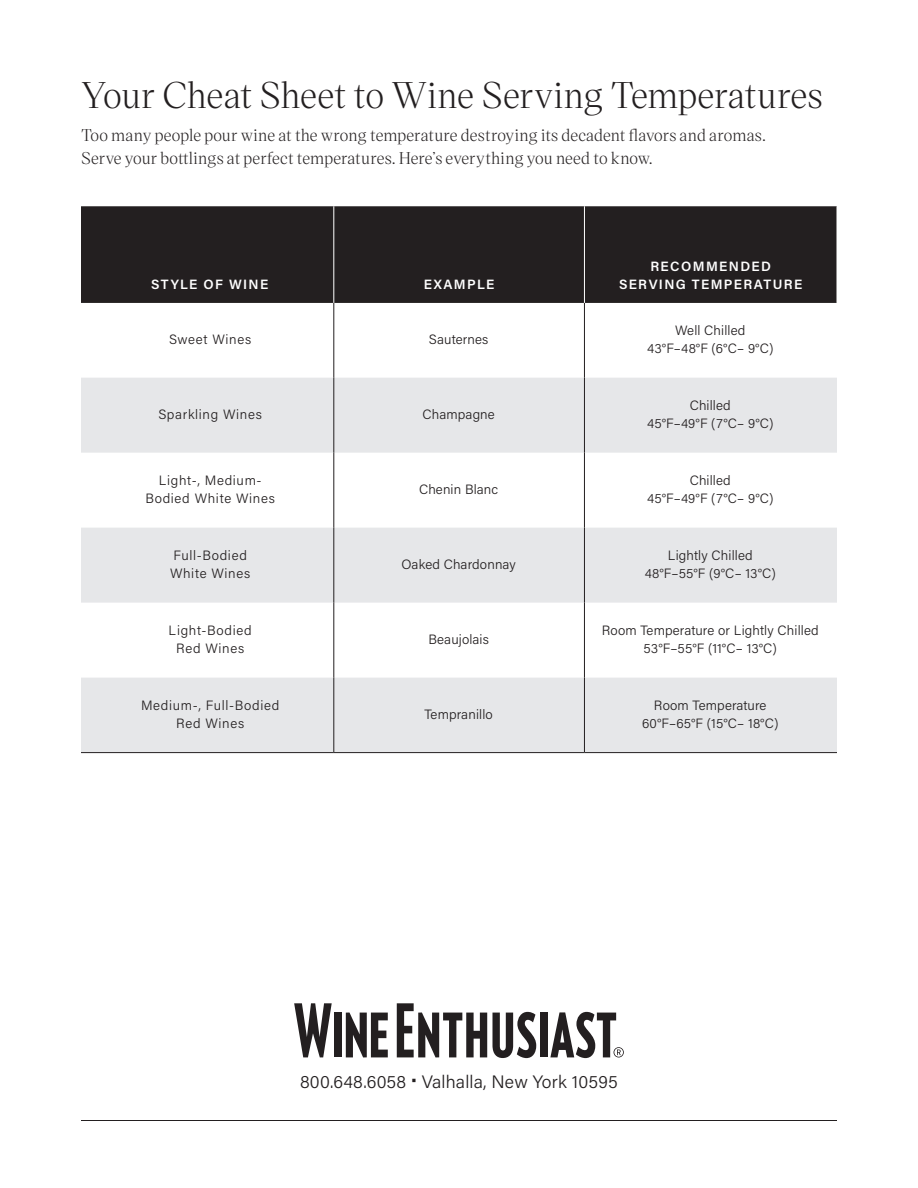
<style>
.page{position:relative;width:918px;height:1188px;background:#fff}
.page>*{position:absolute;margin:0;border:0;box-sizing:border-box;transform-origin:0 0}
.V22_Header_6-28{font:36px "Victor Serif";letter-spacing:-.01em;color:#231f20}
.t1{font:300 18px "Acumin Pro";letter-spacing:.01em;color:#231f20}
.V19_Subhead_1-12{font:16.5px/22.5px "Victor Serif";color:#231f20}
.t2{font:300 13.5px/18px "Acumin Pro";letter-spacing:.015em;color:#231f20;text-align:center}
.t3{font:300 13.5px/18px "Acumin Pro";letter-spacing:.05em;color:#231f20;text-align:center}
.t4{font:600 13.5px/18px "Acumin Pro";letter-spacing:.1em;color:#fff;text-align:center}
</style>
<div class="page">
<hr style="left:81px;top:1120px;width:756px;height:1px;background:#231f20">
<svg style="left:294px;top:1003px;width:38px;height:54px"></svg>
<div style="left:334px;top:1013px;width:7px;height:44px;background:#231f20"></div>
<svg style="left:346px;top:1013px;width:42px;height:44px"></svg>
<svg style="left:397px;top:1003px;width:139px;height:55px"></svg>
<div style="left:540px;top:1013px;width:7px;height:44px;background:#231f20"></div>
<svg style="left:550px;top:1012px;width:74px;height:46px"></svg>
<div style="left:81px;top:206px;width:756px;height:97px;background:#231f20"></div>
<svg style="left:81px;top:378px;width:756px;height:374px;fill:#e6e7e9"></svg>
<hr style="left:334px;top:206px;width:1px;height:97px;background:#fff">
<hr style="left:334px;top:303px;width:1px;height:75px;background:#231f20">
<hr style="left:334px;top:378px;width:1px;height:75px;background:#231f20">
<hr style="left:334px;top:453px;width:1px;height:75px;background:#231f20">
<hr style="left:334px;top:528px;width:1px;height:75px;background:#231f20">
<hr style="left:334px;top:603px;width:1px;height:75px;background:#231f20">
<hr style="left:334px;top:678px;width:1px;height:74px;background:#231f20">
<hr style="left:584px;top:206px;width:1px;height:97px;background:#fff">
<hr style="left:584px;top:303px;width:1px;height:75px;background:#231f20">
<hr style="left:584px;top:378px;width:1px;height:75px;background:#231f20">
<hr style="left:584px;top:453px;width:1px;height:75px;background:#231f20">
<hr style="left:584px;top:528px;width:1px;height:75px;background:#231f20">
<hr style="left:584px;top:603px;width:1px;height:75px;background:#231f20">
<hr style="left:584px;top:678px;width:1px;height:74px;background:#231f20">
<hr style="left:81px;top:752px;width:253px;height:1px;background:#231f20">
<hr style="left:334px;top:752px;width:250px;height:1px;background:#231f20">
<hr style="left:584px;top:752px;width:253px;height:1px;background:#231f20">
<p class="V22_Header_6-28" style="left:81px;top:71px;width:743px">Your Cheat Sheet to Wine Serving Temperatures</p>
<p class="V19_Subhead_1-12" style="left:81px;top:123px;width:686px">Too many people pour wine at the wrong temperature destroying its decadent flavors and aromas.<br>Serve your bottlings at perfect temperatures. Here’s everything you need to know.</p>
<p class="t4" style="left:151px;top:275px;width:119px">STYLE OF WINE</p>
<p class="t4" style="left:424px;top:275px;width:72px">EXAMPLE</p>
<p class="t4" style="left:619px;top:257px;width:185px">RECOMMENDED<br>SERVING TEMPERATURE</p>
<p class="t3" style="left:169px;top:330px;width:84px">Sweet Wines</p>
<p class="t2" style="left:429px;top:330px;width:61px">Sauternes</p>
<p class="t2" style="left:647px;top:321px;width:128px">Well Chilled<br>43°F–48°F (6°C– 9°C)</p>
<p class="t3" style="left:158px;top:405px;width:105px">Sparkling Wines</p>
<p class="t2" style="left:423px;top:405px;width:74px">Champagne</p>
<p class="t2" style="left:647px;top:396px;width:128px">Chilled<br>45°F–49°F (7°C– 9°C)</p>
<p class="t3" style="left:145px;top:471px;width:131px">Light-, Medium-<br>Bodied White Wines</p>
<p class="t2" style="left:419px;top:480px;width:81px">Chenin Blanc</p>
<p class="t2" style="left:647px;top:471px;width:128px">Chilled<br>45°F–49°F (7°C– 9°C)</p>
<p class="t3" style="left:170px;top:546px;width:82px;text-align:left">Full-Bodied<br>White Wines</p>
<p class="t2" style="left:401px;top:555px;width:116px">Oaked Chardonnay</p>
<p class="t2" style="left:645px;top:546px;width:133px">Lightly Chilled<br>48°F–55°F (9°C– 13°C)</p>
<p class="t3" style="left:169px;top:621px;width:85px">Light-Bodied<br>Red Wines</p>
<p class="t2" style="left:428px;top:630px;width:62px">Beaujolais</p>
<p class="t2" style="left:602px;top:621px;width:218px">Room Temperature or Lightly Chilled<br>53°F–55°F (11°C– 13°C)</p>
<p class="t3" style="left:141px;top:696px;width:140px">Medium-, Full-Bodied<br>Red Wines</p>
<p class="t2" style="left:425px;top:705px;width:70px">Tempranillo</p>
<p class="t2" style="left:642px;top:696px;width:138px">Room Temperature<br>60°F–65°F (15°C– 18°C)</p>
<p class="t1" style="left:300px;top:1069px;width:319px">800.648.6058 • Valhalla, New York 10595</p>
</div>
